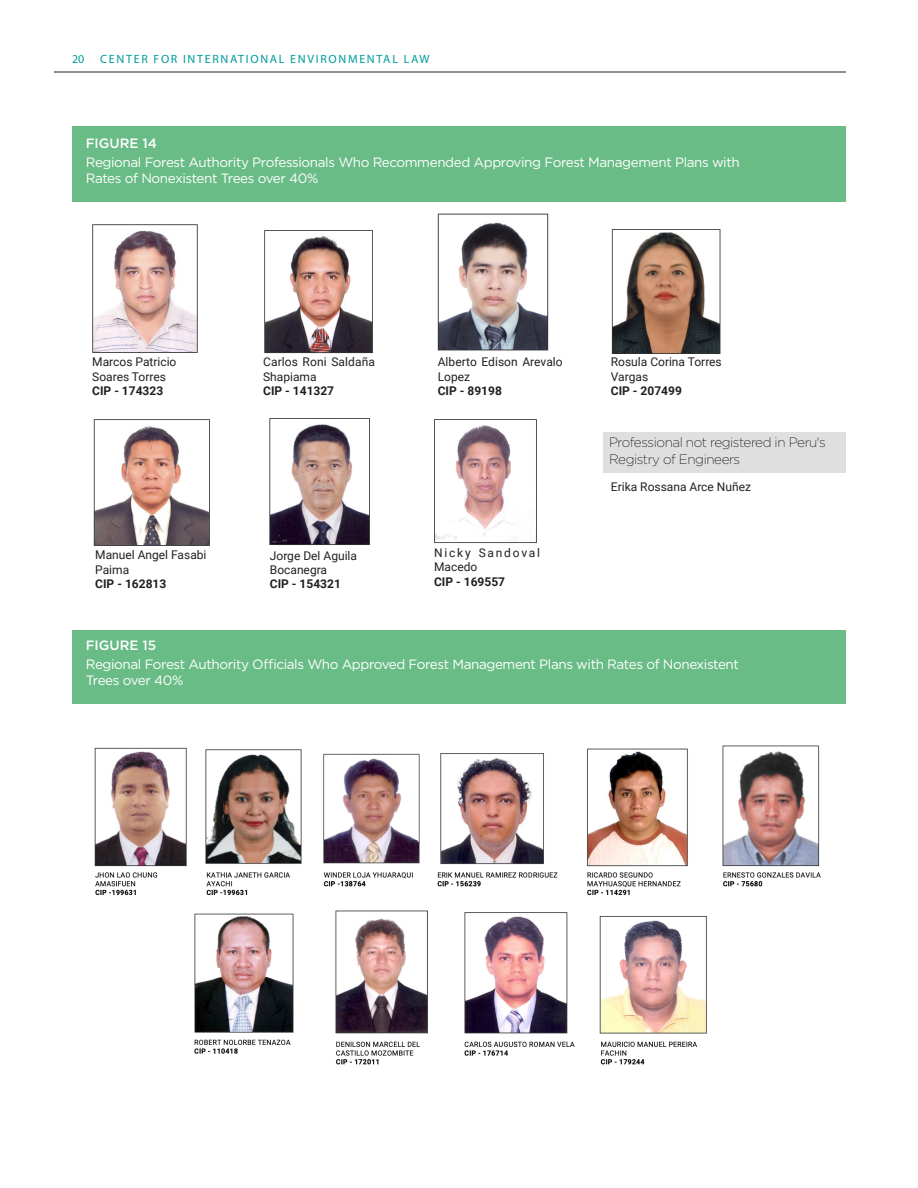
<style>
.page{position:relative;width:918px;height:1188px;background:#fff}
.page>*{position:absolute;margin:0;border:0;box-sizing:border-box;transform-origin:0 0}
.t1{font:13.5px/16.2px "Gotham";letter-spacing:-.03em;color:#fff}
.t2{font:200 13.5px/16.2px "Gotham";letter-spacing:-.03em;color:#000}
._01_body_text{font:500 13.5px "Gotham";color:#fff}
._01_body_text-2{font:12px/14.4px "Roboto";color:#231f20}
._01_body_text-3{font:700 12px "Roboto";color:#231f20}
.t3{font:12px "Myriad Pro";letter-spacing:.14em;color:#009b9b}
._01_body_text-4{font:12px/14.4px "Roboto";letter-spacing:.145em;color:#231f20}
</style>
<div class="page">
<hr style="left:54px;top:72px;width:792px;height:1px;background:#231f20">
<div style="left:603px;top:432px;width:243px;height:41px;background:#dfdfdf"></div>
<div style="left:72px;top:126px;width:774px;height:76px;background:#69bc85"></div>
<img style="left:94px;top:745px;width:727px;height:320px">
<div style="left:72px;top:630px;width:774px;height:74px;background:#69bc85"></div>
<img style="left:92px;top:224px;width:106px;height:129px">
<img style="left:264px;top:230px;width:109px;height:124px">
<img style="left:437px;top:213px;width:112px;height:138px">
<img style="left:611px;top:229px;width:110px;height:125px">
<img style="left:93px;top:419px;width:117px;height:127px">
<img style="left:269px;top:418px;width:101px;height:127px">
<img style="left:434px;top:419px;width:103px;height:125px">
<p class="t3" style="left:72px;top:52px;width:359px">20 CENTER FOR INTERNATIONAL ENVIRONMENTAL LAW</p>
<p class="_01_body_text" style="left:86px;top:134px;width:73px">FIGURE 14</p>
<p class="t1" style="left:86px;top:154px;width:656px">Regional Forest Authority Professionals Who Recommended Approving Forest Management Plans with<br>Rates of Nonexistent Trees over 40%</p>
<p class="_01_body_text-2" style="left:92px;top:354px;width:86px">Marcos Patricio</p>
<p class="_01_body_text-2" style="left:92px;top:369px;width:75px">Soares Torres</p>
<p class="_01_body_text-3" style="left:92px;top:382px;width:73px">CIP - 174323</p>
<p class="_01_body_text-2" style="left:263px;top:354px;width:113px">Carlos Roni Saldaña<br>Shapiama</p>
<p class="_01_body_text-3" style="left:263px;top:382px;width:73px">CIP - 141327</p>
<p class="_01_body_text-2" style="left:95px;top:547px;width:113px">Manuel Angel Fasabi</p>
<p class="_01_body_text-2" style="left:95px;top:562px;width:35px">Paima</p>
<p class="_01_body_text-3" style="left:95px;top:575px;width:73px">CIP - 162813</p>
<p class="_01_body_text" style="left:86px;top:636px;width:72px">FIGURE 15</p>
<p class="_01_body_text-2" style="left:270px;top:548px;width:89px">Jorge Del Aguila</p>
<p class="_01_body_text-2" style="left:270px;top:562px;width:59px">Bocanegra</p>
<p class="_01_body_text-3" style="left:270px;top:576px;width:73px">CIP - 154321</p>
<p class="_01_body_text-2" style="left:438px;top:354px;width:127px">Alberto Edison Arevalo<br>Lopez</p>
<p class="_01_body_text-3" style="left:438px;top:382px;width:66px">CIP - 89198</p>
<p class="_01_body_text-4" style="left:434px;top:545px;width:107px">Nicky Sandoval<br>Macedo</p>
<p class="_01_body_text-3" style="left:434px;top:573px;width:73px">CIP - 169557</p>
<p class="_01_body_text-2" style="left:611px;top:354px;width:112px">Rosula Corina Torres</p>
<p class="_01_body_text-2" style="left:611px;top:369px;width:39px">Vargas</p>
<p class="_01_body_text-3" style="left:611px;top:382px;width:73px">CIP - 207499</p>
<p class="t2" style="left:609px;top:434px;width:218px">Professional not registered in Peru's<br>Registry of Engineers</p>
<p class="_01_body_text-2" style="left:611px;top:479px;width:142px">Erika Rossana Arce Nuñez</p>
<p class="t1" style="left:86px;top:656px;width:655px">Regional Forest Authority Officials Who Approved Forest Management Plans with Rates of Nonexistent<br>Trees over 40%</p>
</div>
